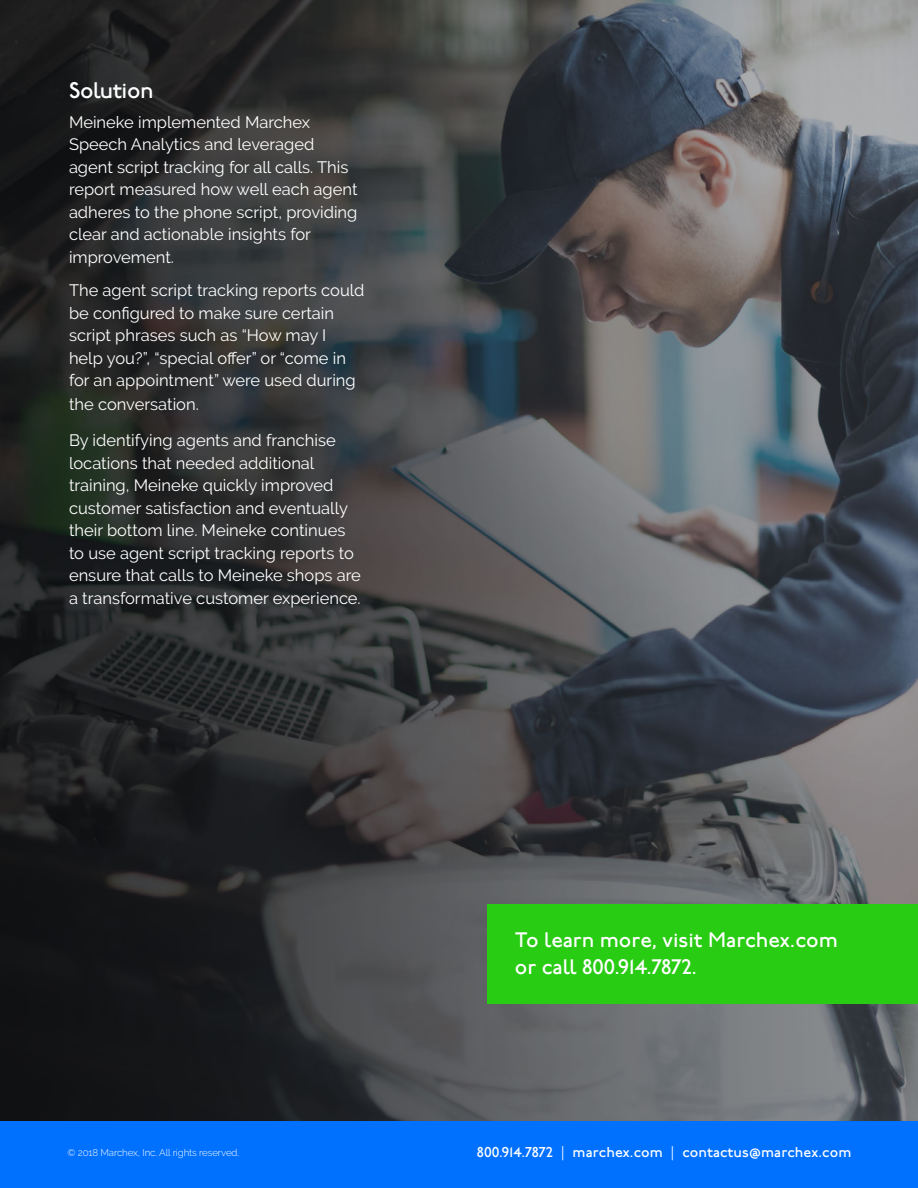
<style>
.page{position:relative;width:918px;height:1188px;background:#fff}
.page>*{position:absolute;margin:0;border:0;box-sizing:border-box;transform-origin:0 0}
.t1{font:500 22.5px "P22 Underground";letter-spacing:-.02em;color:#fff}
.t2{font:500 21px/27px "P22 Underground";color:#fff}
.t3{font:16.5px/22.5px "Raleway";color:#fff}
.t4{font:500 14.25px "P22 Underground";letter-spacing:.01em;color:#fff}
.t5{font:300 9.75px "Raleway";letter-spacing:-.01em;color:#fff}
.s1{font-weight:300}
</style>
<div class="page">
<div style="left:0;top:1120px;width:918px;height:68px;background:#0070ff"></div>
<img style="left:0;top:0;width:918px;height:1120px">
<div style="left:488px;top:904px;width:430px;height:99px;background:#28cc12"></div>
<h1 class="t1" style="left:69px;top:78px;width:86px">Solution</h1>
<p class="t3" style="left:69px;top:111px;width:290px">Meineke implemented Marchex<br>Speech Analytics and leveraged agent script tracking for all calls. This report measured how well each agent adheres to the phone script, providing clear and actionable insights for improvement.</p>
<p class="t3" style="left:69px;top:279px;width:297px">The agent script tracking reports could be configured to make sure certain script phrases such as “How may I<br>help you?”, “special offer” or “come in for an appointment” were used during</p>
<p class="t3" style="left:69px;top:386px;width:268px;line-height:36px">the conversation.<br>By identifying agents and franchise</p>
<p class="t3" style="left:69px;top:452px;width:293px">locations that needed additional training, Meineke quickly improved customer satisfaction and eventually their bottom line. Meineke continues to use agent script tracking reports to ensure that calls to Meineke shops are a transformative customer experience.</p>
<p class="t2" style="left:515px;top:927px;width:324px">To learn more, visit Marchex.com or call 800.914.7872.</p>
<p class="t5" style="left:68px;top:1147px;width:173px">© 2018 Marchex, Inc. All rights reserved.</p>
<p class="t4" style="left:477px;top:1144px;width:376px">800.914.7872 <span class="s1">|</span> marchex.com <span class="s1">|</span> contactus@marchex.com</p>
</div>
